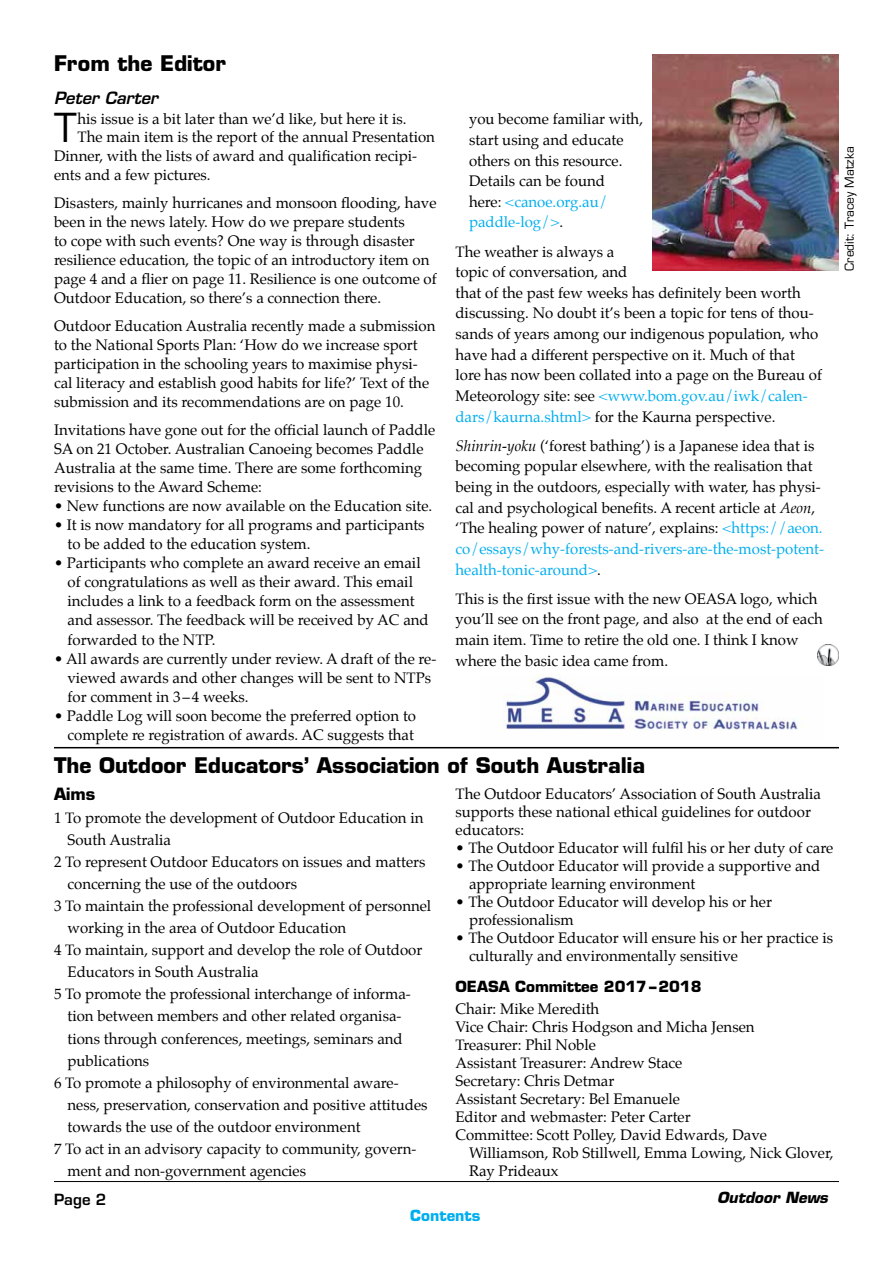
<style>
.page{position:relative;width:893px;height:1263px;background:#fff}
.page>*{position:absolute;margin:0;border:0;box-sizing:border-box;transform-origin:0 0}
.t1{font:39px "Eurostile";color:#000}
.t2{font:700 21px "Eurostile";color:#000}
.t3{font:italic 600 16.5px "Eurostile";color:#000}
.t4{font:700 16.5px "Eurostile";color:#000}
.t5{font:15px/19px "Palatino";color:#000}
.t6{font:700 15px "Eurostile";color:#000}
.t7{font:italic 700 15px "Eurostile";color:#000}
.t8{font:700 15px "Eurostile";color:#00aeef}
.t9{font:600 15px "Eurostile";color:#000}
.t10{font:12px "Eurostile";color:#000}
.s1{color:#00aeef}
.s2{font-style:italic}
</style>
<div class="page">
<hr style="left:54px;top:1181px;width:785px;height:1px;background:#000">
<hr style="left:54px;top:747px;width:785px;height:1px;background:#000">
<img style="left:652px;top:54px;width:187px;height:217px">
<img style="left:818px;top:644px;width:21px;height:21px">
<img style="left:503px;top:675px;width:298px;height:55px">
<h2 class="t2" style="left:54px;top:50px;width:173px">From the Editor</h2>
<p class="t3" style="left:54px;top:87px;width:106px">Peter Carter</p>
<h1 class="t1" style="left:54px;top:105px;width:24px">T</h1>
<p class="t5" style="left:78px;top:110px;width:331px">his issue is a bit later than we’d like, but here it is.</p>
<p class="t5" style="left:469px;top:109px;width:176px;line-height:20.7px">you become familiar with, start using and educate others on this resource.<br>Details can be found<br>here: <span class="s1">&lt;canoe.org.au/ paddle-log/&gt;</span>.</p>
<p class="t5" style="left:455px;top:241px;width:368px;line-height:20.7px">The weather is always a<br>topic of conversation, and<br>that of the past few weeks has definitely been worth discussing. No doubt it’s been a topic for tens of thou&shy;sands of years among our indigenous population, who have had a different perspective on it. Much of that lore has now been collated into a page on the Bureau of Meteorology site: see <span class="s1">&lt;www.bom.gov.au/iwk/calen&shy;dars/kaurna.shtml&gt;</span> for the Kaurna perspective.</p>
<p class="t5" style="left:455px;top:435px;width:370px;line-height:20.5px"><span class="s2">Shinrin-yoku</span> (‘forest bathing’) is a Japanese idea that is becoming popular elsewhere, with the realisation that being in the outdoors, especially with water, has physi&shy;cal and psychological benefits. A recent article at <span class="s2">Aeon</span>, ‘The healing power of nature’, explains: <span class="s1">&lt;https://aeon. co/essays/why-forests-and-rivers-are-the-most-potent&shy;health-tonic-around&gt;</span>.</p>
<p class="t5" style="left:455px;top:588px;width:369px;line-height:20.7px">This is the first issue with the new OEASA logo, which you’ll see on the front page, and also at the end of each main item. Time to retire the old one. I think I know where the basic idea came from.</p>
<p class="t5" style="left:78px;top:128px;width:359px">The main item is the report of the annual Presentation</p>
<p class="t5" style="left:54px;top:147px;width:365px">Dinner, with the lists of award and qualification recipi-</p>
<p class="t5" style="left:54px;top:166px;width:158px">ents and a few pictures.</p>
<p class="t5" style="left:54px;top:193px;width:384px">Disasters, mainly hurricanes and monsoon flooding, have been in the news lately. How do we prepare students<br>to cope with such events? One way is through disaster resilience education, the topic of an introductory item on page 4 and a flier on page 11. Resilience is one outcome of Outdoor Education, so there’s a connection there.</p>
<p class="t5" style="left:54px;top:316px;width:383px">Outdoor Education Australia recently made a submission to the National Sports Plan: ‘How do we increase sport participation in the schooling years to maximise physi&shy;cal literacy and establish good habits for life?’ Text of the submission and its recommendations are on page 10.</p>
<p class="t5" style="left:54px;top:420px;width:383px">Invitations have gone out for the official launch of Paddle SA on 21 October. Australian Canoeing becomes Paddle Australia at the same time. There are some forthcoming revisions to the Award Scheme:</p>
<p class="t5" style="left:54px;top:496px;width:380px">• New functions are now available on the Education site.</p>
<p class="t5" style="left:68px;top:515px;width:359px;text-indent:-14px">• It is now mandatory for all programs and participants to be added to the education system.</p>
<p class="t5" style="left:68px;top:553px;width:363px;text-indent:-14px">• Participants who complete an award receive an email of congratulations as well as their award. This email includes a link to a feedback form on the assessment and assessor. The feedback will be received by AC and forwarded to the NTP.</p>
<p class="t5" style="left:68px;top:649px;width:370px;text-indent:-14px">• All awards are currently under review. A draft of the re&shy;viewed awards and other changes will be sent to NTPs for comment in 3–4 weeks.</p>
<p class="t5" style="left:54px;top:706px;width:364px;text-align:right">• Paddle Log will soon become the preferred option to complete re registration of awards. AC suggests that</p>
<h2 class="t2" style="left:54px;top:752px;width:593px">The Outdoor Educators’ Association of South Australia</h2>
<p class="t5" style="left:455px;top:785px;width:367px;line-height:18px">The Outdoor Educators’ Association of South Australia supports these national ethical guidelines for outdoor educators:</p>
<p class="t5" style="left:455px;top:839px;width:379px">• The Outdoor Educator will fulfil his or her duty of care</p>
<p class="t5" style="left:469px;top:857px;width:353px;line-height:18px;text-indent:-14px">• The Outdoor Educator will provide a supportive and appropriate learning environment</p>
<p class="t5" style="left:469px;top:893px;width:305px;line-height:18px;text-indent:-14px">• The Outdoor Educator will develop his or her professionalism</p>
<p class="t5" style="left:469px;top:929px;width:366px;line-height:18px;text-indent:-14px">• The Outdoor Educator will ensure his or her practice is culturally and environmentally sensitive</p>
<p class="t6" style="left:455px;top:977px;width:248px">OEASA Committee 2017–2018</p>
<p class="t5" style="left:455px;top:1000px;width:145px">Chair: Mike Meredith</p>
<p class="t5" style="left:455px;top:1018px;width:301px">Vice Chair: Chris Hodgson and Micha Jensen</p>
<p class="t5" style="left:455px;top:1036px;width:142px">Treasurer: Phil Noble</p>
<p class="t5" style="left:455px;top:1054px;width:228px">Assistant Treasurer: Andrew Stace</p>
<p class="t5" style="left:455px;top:1072px;width:160px">Secretary: Chris Detmar</p>
<p class="t5" style="left:455px;top:1090px;width:226px">Assistant Secretary: Bel Emanuele</p>
<p class="t5" style="left:455px;top:1108px;width:237px">Editor and webmaster: Peter Carter</p>
<p class="t5" style="left:455px;top:1126px;width:313px">Committee: Scott Polley, David Edwards, Dave</p>
<p class="t5" style="left:469px;top:1144px;width:366px">Williamson, Rob Stillwell, Emma Lowing, Nick Glover,</p>
<p class="t5" style="left:469px;top:1162px;width:91px">Ray Prideaux</p>
<p class="t4" style="left:54px;top:784px;width:43px">Aims</p>
<p class="t5" style="left:54px;top:808px;width:371px">1 To promote the development of Outdoor Education in</p>
<p class="t5" style="left:68px;top:830px;width:105px">South Australia</p>
<p class="t5" style="left:54px;top:852px;width:373px">2 To represent Outdoor Educators on issues and matters</p>
<p class="t5" style="left:68px;top:874px;width:231px">concerning the use of the outdoors</p>
<p class="t5" style="left:54px;top:896px;width:379px">3 To maintain the professional development of personnel</p>
<p class="t5" style="left:68px;top:918px;width:280px">working in the area of Outdoor Education</p>
<p class="t5" style="left:54px;top:940px;width:370px">4 To maintain, support and develop the role of Outdoor</p>
<p class="t5" style="left:68px;top:962px;width:193px">Educators in South Australia</p>
<p class="t5" style="left:54px;top:984px;width:358px">5 To promote the professional interchange of informa-</p>
<p class="t5" style="left:68px;top:1007px;width:336px">tion between members and other related organisa-</p>
<p class="t5" style="left:68px;top:1029px;width:337px">tions through conferences, meetings, seminars and</p>
<p class="t5" style="left:68px;top:1051px;width:83px">publications</p>
<p class="t5" style="left:54px;top:1073px;width:346px">6 To promote a philosophy of environmental aware-</p>
<p class="t5" style="left:68px;top:1095px;width:362px">ness, preservation, conservation and positive attitudes</p>
<p class="t5" style="left:68px;top:1117px;width:295px">towards the use of the outdoor environment</p>
<p class="t5" style="left:54px;top:1139px;width:364px">7 To act in an advisory capacity to community, govern-</p>
<p class="t5" style="left:68px;top:1161px;width:240px">ment and non-government agencies</p>
<p class="t9" style="left:54px;top:1190px;width:54px">Page 2</p>
<p class="t7" style="left:717px;top:1188px;width:112px">Outdoor News</p>
<p class="t8" style="left:410px;top:1206px;width:72px">Contents</p>
<p class="t10" style="left:842px;top:271px;width:126px;rotate:-90deg">Credit: Tracey Matzka</p>
</div>
